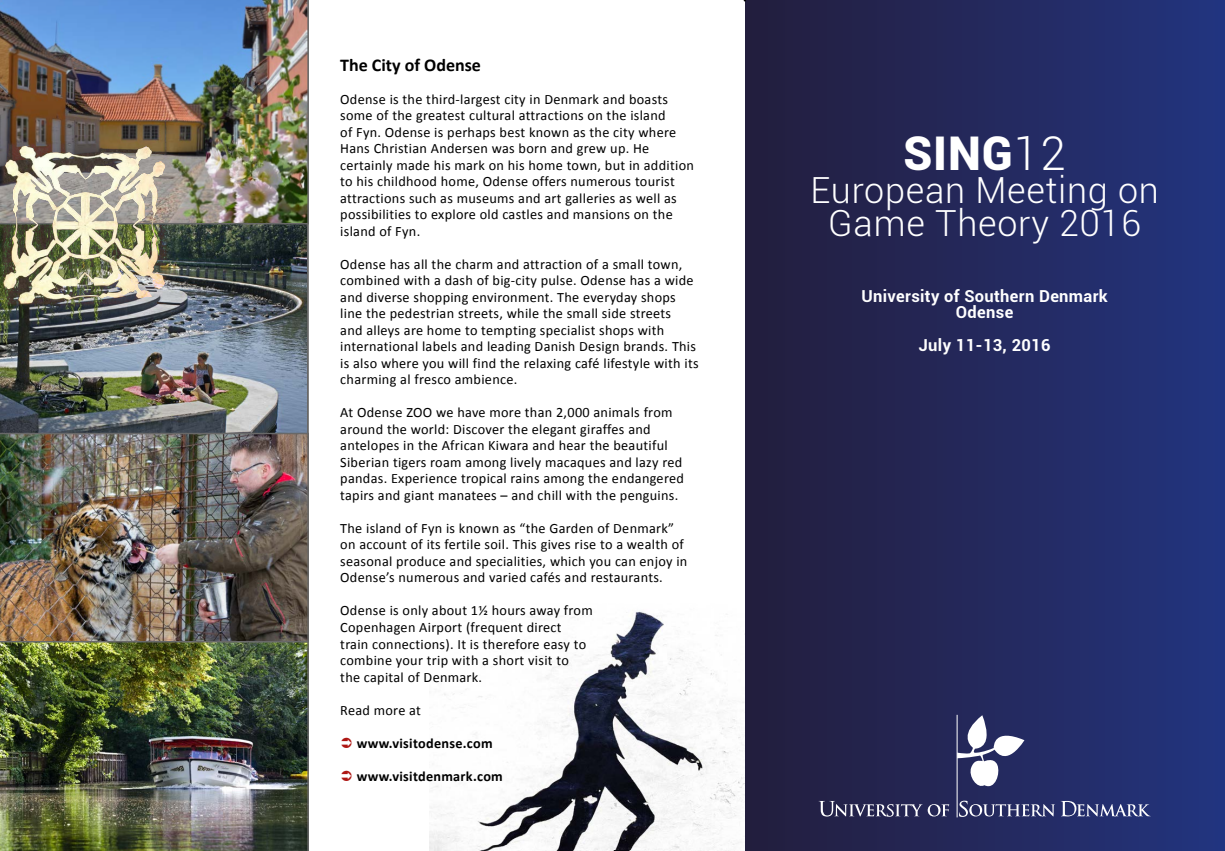
<style>
.page{position:relative;width:1225px;height:851px;background:#fff}
.page>*{position:absolute;margin:0;border:0;box-sizing:border-box;transform-origin:0 0}
.t1{font:900 46.5px "Roboto";color:#fff}
.t2{font:300 36px/33px "Roboto";letter-spacing:.02em;color:#fff;text-align:center}
.t3{font:700 18px "Calibri";color:#000}
.t4{font:700 16.5px/16.5px "Roboto";letter-spacing:.02em;color:#fff;text-align:center}
.t5{font:14.25px/16.5px "Calibri";letter-spacing:.02em;color:#000}
.t6{font:700 14.25px "Calibri";letter-spacing:.02em;color:#000}
.s1{font-weight:300}
</style>
<div class="page">
<img style="left:429px;top:611px;width:316px;height:239px">
<img style="left:545px;top:850px;width:248px;height:1px">
<div style="left:745px;top:0;width:480px;height:850px;background:linear-gradient(to right,#241d3c,#23347f)"></div>
<svg style="left:957px;top:715px;width:67px;height:75px"></svg>
<hr style="left:956px;top:714px;width:1px;height:103px;background:#fff">
<svg style="left:818px;top:800px;width:131px;height:16px;background:#535375"></svg>
<svg style="left:959px;top:800px;width:191px;height:16px;background:#565c8a"></svg>
<img style="left:0;top:224px;width:308px;height:208px">
<img style="left:0;top:0;width:309px;height:224px">
<img style="left:0;top:642px;width:309px;height:208px">
<img style="left:0;top:432px;width:309px;height:210px">
<img style="left:0;top:141px;width:169px;height:166px">
<p class="t3" style="left:340px;top:53px;width:142px">The City of Odense</p>
<p class="t5" style="left:340px;top:90px;width:355px">Odense is the third-largest city in Denmark and boasts some of the greatest cultural attractions on the island<br>of Fyn. Odense is perhaps best known as the city where Hans Christian Andersen was born and grew up. He certainly made his mark on his home town, but in addition to his childhood home, Odense offers numerous tourist attractions such as museums and art galleries as well as possibilities to explore old castles and mansions on the island of Fyn.</p>
<p class="t5" style="left:340px;top:255px;width:360px">Odense has all the charm and attraction of a small town, combined with a dash of big-city pulse. Odense has a wide and diverse shopping environment. The everyday shops line the pedestrian streets, while the small side streets<br>and alleys are home to tempting specialist shops with international labels and leading Danish Design brands. This is also where you will find the relaxing café lifestyle with its charming al fresco ambience.</p>
<p class="t5" style="left:340px;top:403px;width:345px">At Odense ZOO we have more than 2,000 animals from around the world: Discover the elegant giraffes and antelopes in the African Kiwara and hear the beautiful Siberian tigers roam among lively macaques and lazy red pandas. Experience tropical rains among the endangered tapirs and giant manatees – and chill with the penguins.</p>
<p class="t5" style="left:340px;top:519px;width:349px">The island of Fyn is known as “the Garden of Denmark” on account of its fertile soil. This gives rise to a wealth of seasonal produce and specialities, which you can enjoy in Odense’s numerous and varied cafés and restaurants.</p>
<p class="t5" style="left:340px;top:601px;width:254px">Odense is only about 1½ hours away from Copenhagen Airport (frequent direct train connections). It is therefore easy to combine your trip with a short visit to<br>the capital of Denmark.</p>
<p class="t5" style="left:340px;top:700px;width:82px">Read more at</p>
<p class="t6" style="left:357px;top:733px;width:137px">www.visitodense.com</p>
<p class="t6" style="left:357px;top:766px;width:148px">www.visitdenmark.com</p>
<h1 class="t1" style="left:903px;top:120px;width:164px">SING<span class="s1">12</span></h1>
<h2 class="t2" style="left:810px;top:172px;width:350px">European Meeting on<br>Game Theory 2016</h2>
<p class="t4" style="left:861px;top:287px;width:248px">University of Southern Denmark<br>Odense</p>
<p class="t4" style="left:919px;top:336px;width:133px">July 11-13, 2016</p>
</div>
